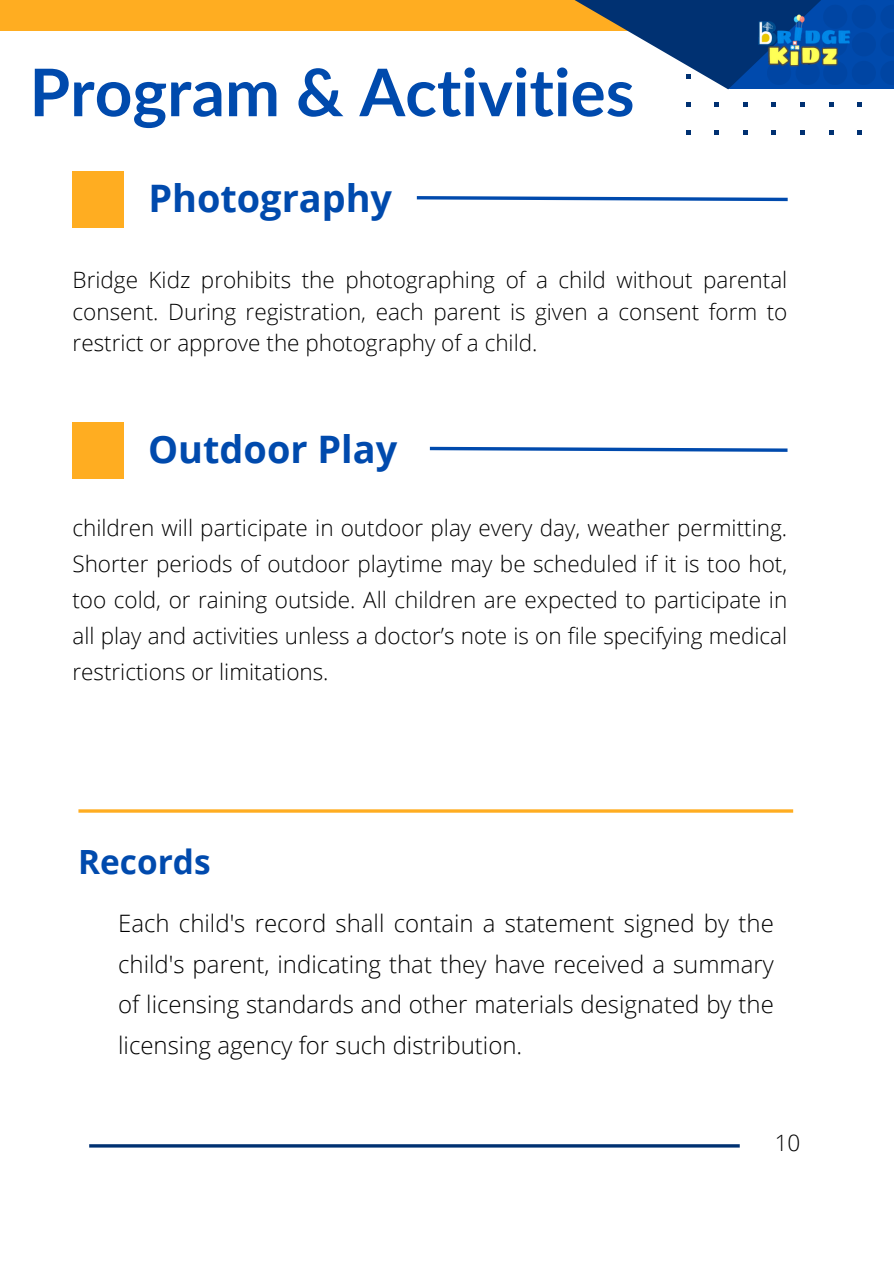
<style>
.page{position:relative;width:894px;height:1264px;background:#fff}
.page>*{position:absolute;margin:0;border:0;box-sizing:border-box;transform-origin:0 0}
.t1{font:700 65.7px "Lato";color:#004aad}
.t2{font:700 37.8px "Open Sans";color:#004aad}
.t3{font:700 33.3px "Open Sans";color:#004aad}
.t4{font:300 24px/40.5px "Open Sans";color:#000;text-align:justify}
.t5{font:300 22.5px/36px "Open Sans";color:#000;text-align:justify}
</style>
<div class="page">
<svg style="left:686px;top:102px;width:4px;height:5px"></svg>
<svg style="left:686px;top:131px;width:4px;height:4px"></svg>
<svg style="left:714px;top:102px;width:4px;height:5px"></svg>
<svg style="left:714px;top:131px;width:4px;height:4px"></svg>
<svg style="left:743px;top:102px;width:4px;height:5px"></svg>
<svg style="left:743px;top:131px;width:4px;height:4px"></svg>
<svg style="left:771px;top:102px;width:4px;height:5px"></svg>
<svg style="left:771px;top:131px;width:4px;height:4px"></svg>
<svg style="left:800px;top:102px;width:4px;height:5px"></svg>
<svg style="left:800px;top:131px;width:4px;height:4px"></svg>
<svg style="left:829px;top:102px;width:4px;height:5px"></svg>
<svg style="left:829px;top:131px;width:4px;height:4px"></svg>
<svg style="left:857px;top:102px;width:4px;height:5px"></svg>
<svg style="left:857px;top:131px;width:4px;height:4px"></svg>
<div style="left:73px;top:171px;width:51px;height:57px;background:#ffad21"></div>
<div style="left:72px;top:422px;width:52px;height:56px;background:#ffad21"></div>
<svg style="left:416px;top:196px;width:372px;height:6px"></svg>
<svg style="left:429px;top:446px;width:359px;height:6px"></svg>
<hr style="left:89px;top:1144px;width:650px;height:3px;background:#003172">
<div style="left:0;top:0;width:700px;height:31px;background:#ffad21"></div>
<svg style="left:574px;top:0;width:154px;height:89px"></svg>
<svg style="left:728px;top:0;width:165px;height:89px;background:#003986"></svg>
<svg style="left:767px;top:0;width:126px;height:84px;background:#0045a2"></svg>
<hr style="left:78px;top:809px;width:715px;height:3px;background:#ffad21">
<img style="left:756px;top:8px;width:100px;height:62px">
<p class="t1" style="left:29px;top:51px;width:606px">Program &amp; Activities</p>
<p class="t2" style="left:148px;top:171px;width:245px">Photography</p>
<p class="t5" style="left:73px;top:264px;width:716px;line-height:31.5px">Bridge Kidz prohibits the photographing of a child without parental consent. During registration, each parent is given a consent form to restrict or approve the photography of a child.</p>
<h1 class="t2" style="left:148px;top:422px;width:250px">Outdoor Play</h1>
<h2 class="t5" style="left:72px;top:509px;width:716px">children will participate in outdoor play every day, weather permitting.<br>Shorter periods of outdoor playtime may be scheduled if it is too hot, too cold, or raining outside. All children are expected to participate in all play and activities unless a doctor’s note is on file specifying medical restrictions or limitations.</h2>
<p class="t3" style="left:78px;top:838px;width:134px">Records</p>
<h2 class="t4" style="left:118px;top:902px;width:657px">Each child's record shall contain a statement signed by the child's parent, indicating that they have received a summary of licensing standards and other materials designated by the licensing agency for such distribution.</h2>
<p class="t5" style="left:774px;top:1124px;width:27px">10</p>
</div>
